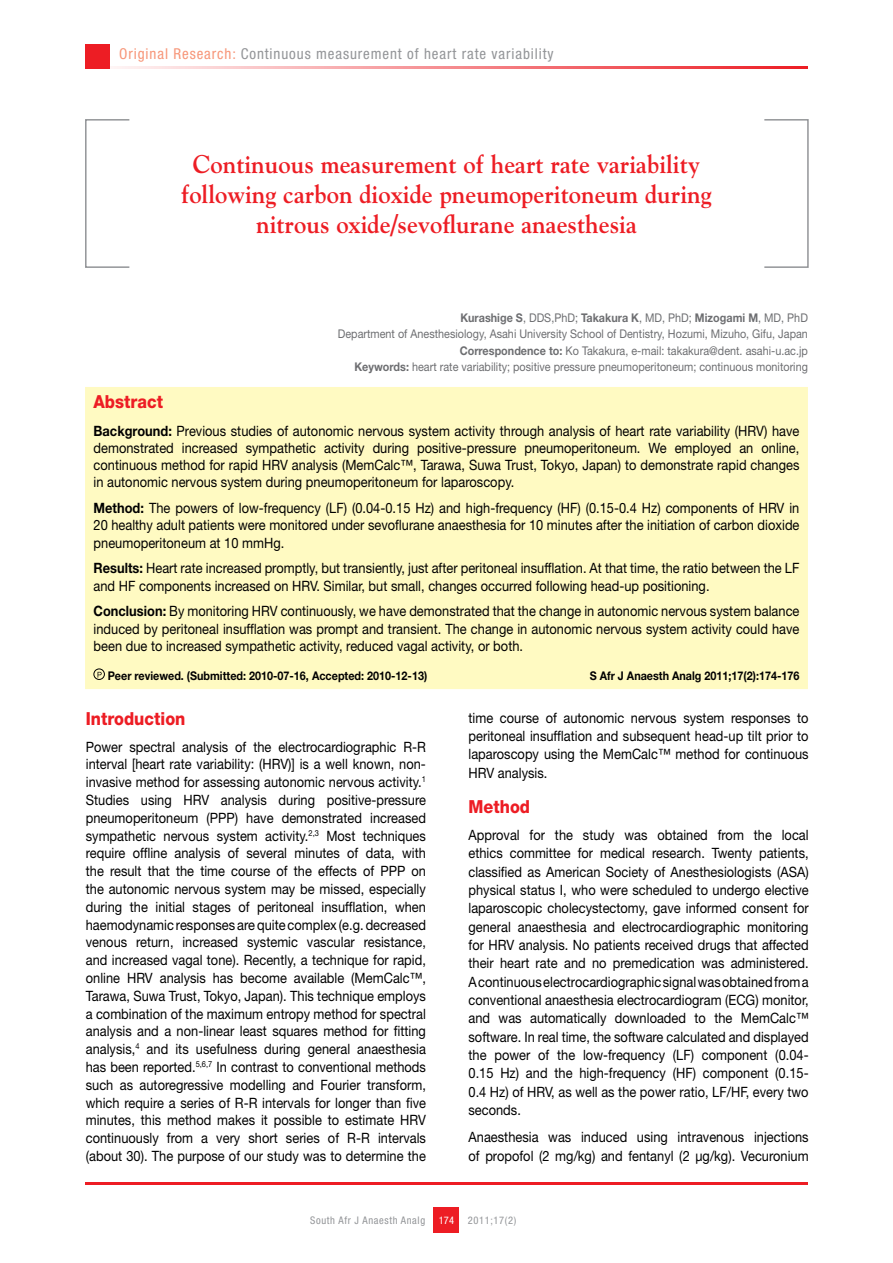
<style>
.page{position:relative;width:893px;height:1263px;background:#fff}
.page>*{position:absolute;margin:0;border:0;box-sizing:border-box;transform-origin:0 0}
.t1{font:700 25.5px/30px "Goudy";color:#ed1d24;text-align:center;scale:.96 1}
.t2{font:800 18px "Helvetica Neue LT Std";color:#ed1d24;scale:.9 1}
.t3{font:condensed 15px "Helvetica Neue LT Std";letter-spacing:.06em;color:#939598}
.t4{font:14.25px/17.9px "Helvetica Neue LT Std";color:#000;text-align:justify;scale:.9 1}
.t5{font:12px/16.5px "Helvetica Neue LT Std";color:#6d6e71;text-align:right;scale:.9 1}
.t6{font:700 12px "Helvetica Neue LT Std";color:#000;scale:.9 1}
.t7{font:condensed 10.5px "Helvetica Neue LT Std";letter-spacing:.06em;color:#939598}
.t8{font:condensed 10.5px "Helvetica Neue LT Std";color:#fff}
.s1{color:#f79679}
.s2{font-weight:700}
</style>
<div class="page">
<hr style="left:85px;top:66px;width:723px;height:2px;background:#ed1d24">
<div style="left:85px;top:44px;width:24px;height:24px;background:#ed1d24"></div>
<div style="left:434px;top:1208px;width:25px;height:25px;background:#ed1d24"></div>
<hr style="left:85px;top:1182px;width:723px;height:2px;background:#ed1d24">
<div style="left:764px;top:119px;width:45px;height:149px;border:2px solid #939598"></div>
<div style="left:85px;top:119px;width:45px;height:149px;border:2px solid #939598"></div>
<div style="left:85px;top:387px;width:723px;height:302px;background:#fffac2"></div>
<div style="left:94px;top:669px;width:11px;height:11px;border:1px solid #000;border-radius:50%"></div>
<svg style="left:98px;top:672px;width:4px;height:6px"></svg>
<p class="t3" style="left:119px;top:45px;width:436px"><span class="s1">Original Research:</span> Continuous measurement of heart rate variability</p>
<h1 class="t1" style="left:181px;top:149px;width:554px">Continuous measurement of heart rate variability following carbon dioxide pneumoperitoneum during nitrous oxide/sevoflurane anaesthesia</h1>
<p class="t5" style="left:338px;top:309px;width:524px"><span class="s2">Kurashige S</span>, DDS,PhD; <span class="s2">Takakura K</span>, MD, PhD; <span class="s2">Mizogami M</span>, MD, PhD<br>Department of Anesthesiology, Asahi University School of Dentistry, Hozumi, Mizuho, Gifu, Japan <span class="s2">Correspondence to:</span> Ko Takakura, e-mail: takakura@dent. asahi-u.ac.jp<br><span class="s2">Keywords:</span> heart rate variability; positive pressure pneumoperitoneum; continuous monitoring</p>
<p class="t2" style="left:94px;top:391px;width:79px">Abstract</p>
<p class="t4" style="left:94px;top:422px;width:786px;line-height:17.2px"><span class="s2">Background:</span> Previous studies of autonomic nervous system activity through analysis of heart rate variability (HRV) have demonstrated increased sympathetic activity during positive-pressure pneumoperitoneum. We employed an online, continuous method for rapid HRV analysis (MemCalc™, Tarawa, Suwa Trust, Tokyo, Japan) to demonstrate rapid changes in autonomic nervous system during pneumoperitoneum for laparoscopy.</p>
<p class="t4" style="left:94px;top:499px;width:786px;line-height:17.2px"><span class="s2">Method:</span> The powers of low-frequency (LF) (0.04-0.15 Hz) and high-frequency (HF) (0.15-0.4 Hz) components of HRV in 20 healthy adult patients were monitored under sevoflurane anaesthesia for 10 minutes after the initiation of carbon dioxide pneumoperitoneum at 10 mmHg.</p>
<p class="t4" style="left:94px;top:559px;width:786px;line-height:17.2px"><span class="s2">Results:</span> Heart rate increased promptly, but transiently, just after peritoneal insufflation. At that time, the ratio between the LF and HF components increased on HRV. Similar, but small, changes occurred following head-up positioning.</p>
<p class="t4" style="left:94px;top:602px;width:786px;line-height:17.2px"><span class="s2">Conclusion:</span> By monitoring HRV continuously, we have demonstrated that the change in autonomic nervous system balance induced by peritoneal insufflation was prompt and transient. The change in autonomic nervous system activity could have been due to increased sympathetic activity, reduced vagal activity, or both.</p>
<p class="t6" style="left:108px;top:668px;width:356px">Peer reviewed. (Submitted: 2010-07-16, Accepted: 2010-12-13)</p>
<p class="t6" style="left:590px;top:668px;width:234px">S Afr J Anaesth Analg 2011;17(2):174-176</p>
<p class="t2" style="left:86px;top:708px;width:112px">Introduction</p>
<p class="t4" style="left:86px;top:737px;width:380px">Power spectral analysis of the electrocardiographic R-R interval [heart rate variability: (HRV)] is a well known, non&shy;invasive method for assessing autonomic nervous activity.<sup>1<br></sup>Studies using HRV analysis during positive-pressure pneumoperitoneum (PPP) have demonstrated increased sympathetic nervous system activity.<sup>2,3</sup> Most techniques require offline analysis of several minutes of data, with the result that the time course of the effects of PPP on the autonomic nervous system may be missed, especially during the initial stages of peritoneal insufflation, when haemodynamic responses are quite complex (e.g. decreased venous return, increased systemic vascular resistance, and increased vagal tone). Recently, a technique for rapid, online HRV analysis has become available (MemCalc™, Tarawa, Suwa Trust, Tokyo, Japan). This technique employs a combination of the maximum entropy method for spectral analysis and a non-linear least squares method for fitting analysis,<sup>4</sup> and its usefulness during general anaesthesia has been reported.<sup>5,6,7</sup> In contrast to conventional methods such as autoregressive modelling and Fourier transform, which require a series of R-R intervals for longer than five minutes, this method makes it possible to estimate HRV continuously from a very short series of R-R intervals (about 30). The purpose of our study was to determine the</p>
<p class="t4" style="left:468px;top:708px;width:379px;line-height:18.3px">time course of autonomic nervous system responses to peritoneal insufflation and subsequent head-up tilt prior to laparoscopy using the MemCalc™ method for continuous HRV analysis.</p>
<p class="t2" style="left:468px;top:796px;width:70px">Method</p>
<p class="t4" style="left:468px;top:825px;width:379px;line-height:18.3px">Approval for the study was obtained from the local ethics committee for medical research. Twenty patients, classified as American Society of Anesthesiologists (ASA) physical status I, who were scheduled to undergo elective laparoscopic cholecystectomy, gave informed consent for general anaesthesia and electrocardiographic monitoring for HRV analysis. No patients received drugs that affected their heart rate and no premedication was administered.<br>A continuous electrocardiographic signal was obtained from a conventional anaesthesia electrocardiogram (ECG) monitor, and was automatically downloaded to the MemCalc™ software. In real time, the software calculated and displayed the power of the low-frequency (LF) component (0.04- 0.15 Hz) and the high-frequency (HF) component (0.15- 0.4 Hz) of HRV, as well as the power ratio, LF/HF, every two seconds.</p>
<p class="t4" style="left:468px;top:1127px;width:379px;line-height:18.8px">Anaesthesia was induced using intravenous injections of propofol (2 mg/kg) and fentanyl (2 μg/kg). Vecuronium</p>
<p class="t7" style="left:310px;top:1214px;width:117px">South Afr J Anaesth Analg</p>
<p class="t8" style="left:439px;top:1214px;width:17px">174</p>
<p class="t7" style="left:468px;top:1214px;width:50px">2011;17(2)</p>
</div>
